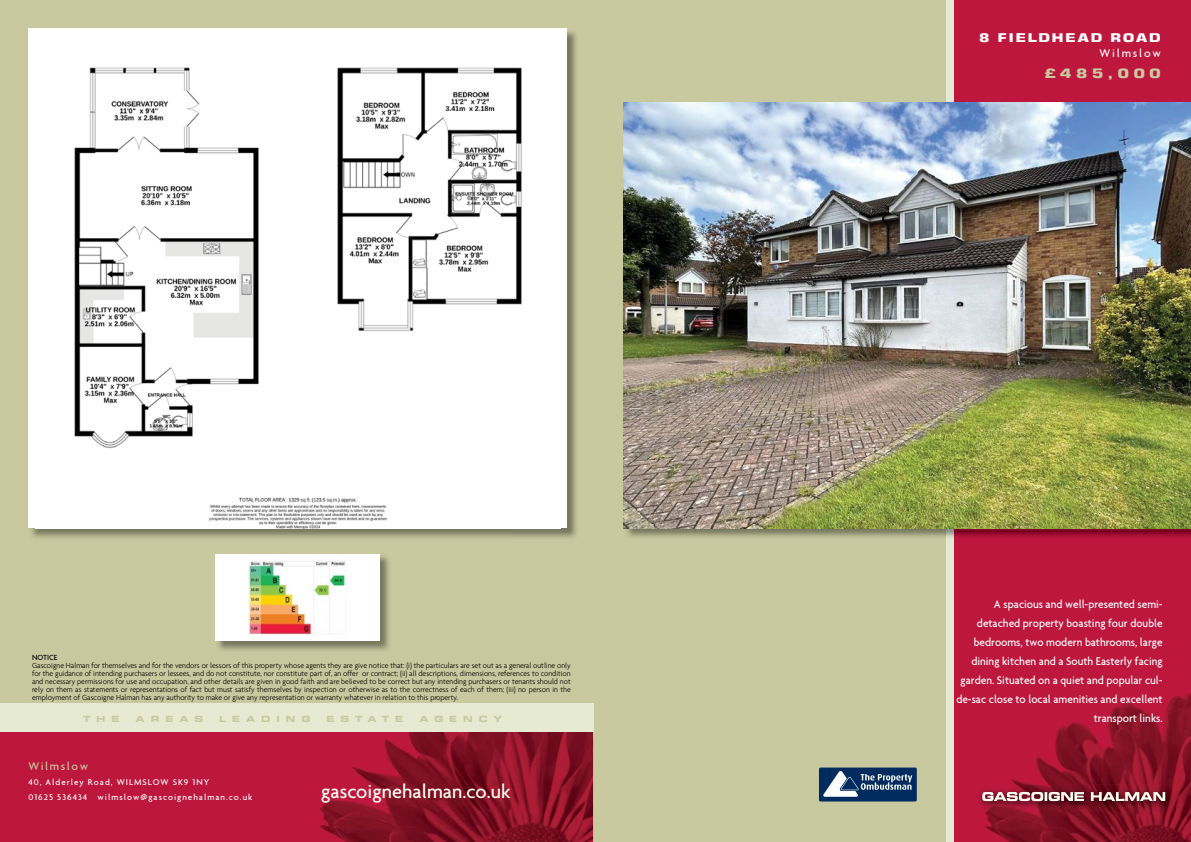
<style>
.page{position:relative;width:1191px;height:842px;background:#fff}
.page>*{position:absolute;margin:0;border:0;box-sizing:border-box;transform-origin:0 0}
.t1{font:500 20.3px "Agenda";color:#fffef2}
.t2{font:700 13px "Square 721 BT";letter-spacing:.24em;color:#cac99f;scale:1.3 1}
.t3{font:500 12px/19px "Agenda";color:#fff;text-align:right;scale:.94 1}
.t4{font:700 12px "Square 721 BT";letter-spacing:.085em;color:#fff;scale:1.3 1}
.t5{font:500 12px "Agenda";letter-spacing:.13em;color:#cac99f}
.t6{font:500 12px "Agenda";letter-spacing:.15em;color:#fff}
.t7{font:500 9px/15px "Agenda";letter-spacing:.11em;color:#fff}
.t8{font:700 expanded 8.5px "Square 721 BT";letter-spacing:.705em;color:#c9c99f}
.t9{font:300 8px/8px "Agenda";color:#000;text-align:justify}
.t10{font:500 8px "Agenda";color:#000}
</style>
<div class="page">
<div style="left:0;top:0;width:974px;height:842px;background:#c9c99f"></div>
<div style="left:950px;top:0;width:241px;height:842px;background:#bd173e"></div>
<div style="left:946px;top:0;width:7px;height:842px;background:#e6ead3"></div>
<img style="left:985px;top:692px;width:206px;height:150px">
<img style="left:979px;top:790px;width:6px;height:17px">
<img style="left:985px;top:785px;width:191px;height:27px">
<svg style="left:982px;top:792px;width:102px;height:9px"></svg>
<svg style="left:1090px;top:792px;width:75px;height:9px"></svg>
<div style="left:819px;top:767px;width:97px;height:34px;background:#002b5f;border-radius:2px"></div>
<svg style="left:823px;top:771px;width:89px;height:26px"></svg>
<div style="left:0;top:723px;width:585px;height:119px;background:#bd173e"></div>
<img style="left:320px;top:732px;width:273px;height:110px">
<div style="left:0;top:704px;width:593px;height:28px;background:#e6ead3"></div>
<img style="left:624px;top:528px;width:567px;height:11px">
<img style="left:624px;top:102px;width:567px;height:426px">
<img style="left:31px;top:31px;width:546px;height:507px">
<div style="left:28px;top:28px;width:539px;height:500px;background:#fff"></div>
<img style="left:74px;top:67px;width:448px;height:461px">
<img style="left:216px;top:556px;width:174px;height:95px">
<div style="left:216px;top:554px;width:164px;height:86px;background:#fff"></div>
<img style="left:248px;top:560px;width:98px;height:75px">
<p class="t10" style="left:32px;top:652px;width:27px">NOTICE</p>
<p class="t9" style="left:32px;top:661px;width:540px">Gascoigne Halman for themselves and for the vendors or lessors of this property whose agents they are give notice that: (i) the particulars are set out as a general outline only for the guidance of intending purchasers or lessees, and do not constitute, nor constitute part of, an offer or contract; (ii) all descriptions, dimensions, references to condition and necessary permissions for use and occupation, and other details are given in good faith and are believed to be correct but any intending purchasers or tenants should not rely on them as statements or representations of fact but must satisfy themselves by inspection or otherwise as to the correctness of each of them; (iii) no person in the employment of Gascoigne Halman has any authority to make or give any representation or warranty whatever in relation to this property.</p>
<p class="t8" style="left:83px;top:714px;width:38px">THE</p>
<p class="t8" style="left:136px;top:714px;width:69px">AREAS</p>
<p class="t8" style="left:219px;top:714px;width:93px">LEADING</p>
<p class="t8" style="left:326px;top:714px;width:78px">ESTATE</p>
<p class="t8" style="left:419px;top:714px;width:84px">AGENCY</p>
<h3 class="t5" style="left:28px;top:758px;width:61px">Wilmslow</h3>
<p class="t7" style="left:28px;top:774px;width:225px">40, Alderley Road, WILMSLOW SK9 1NY<br>01625 536434 wilmslow@gascoignehalman.co.uk</p>
<h1 class="t1" style="left:321px;top:779px;width:191px">gascoignehalman.co.uk</h1>
<h3 class="t4" style="left:979px;top:30px;width:141px">8 FIELDHEAD ROAD</h3>
<h3 class="t6" style="left:1099px;top:45px;width:63px">Wilmslow</h3>
<h2 class="t2" style="left:1044px;top:65px;width:91px">£485,000</h2>
<p class="t3" style="left:956px;top:594px;width:221px">A spacious and well-presented semi&shy;detached property boasting four double bedrooms, two modern bathrooms, large dining kitchen and a South Easterly facing garden. Situated on a quiet and popular cul&shy;de-sac close to local amenities and excellent transport links.</p>
</div>
